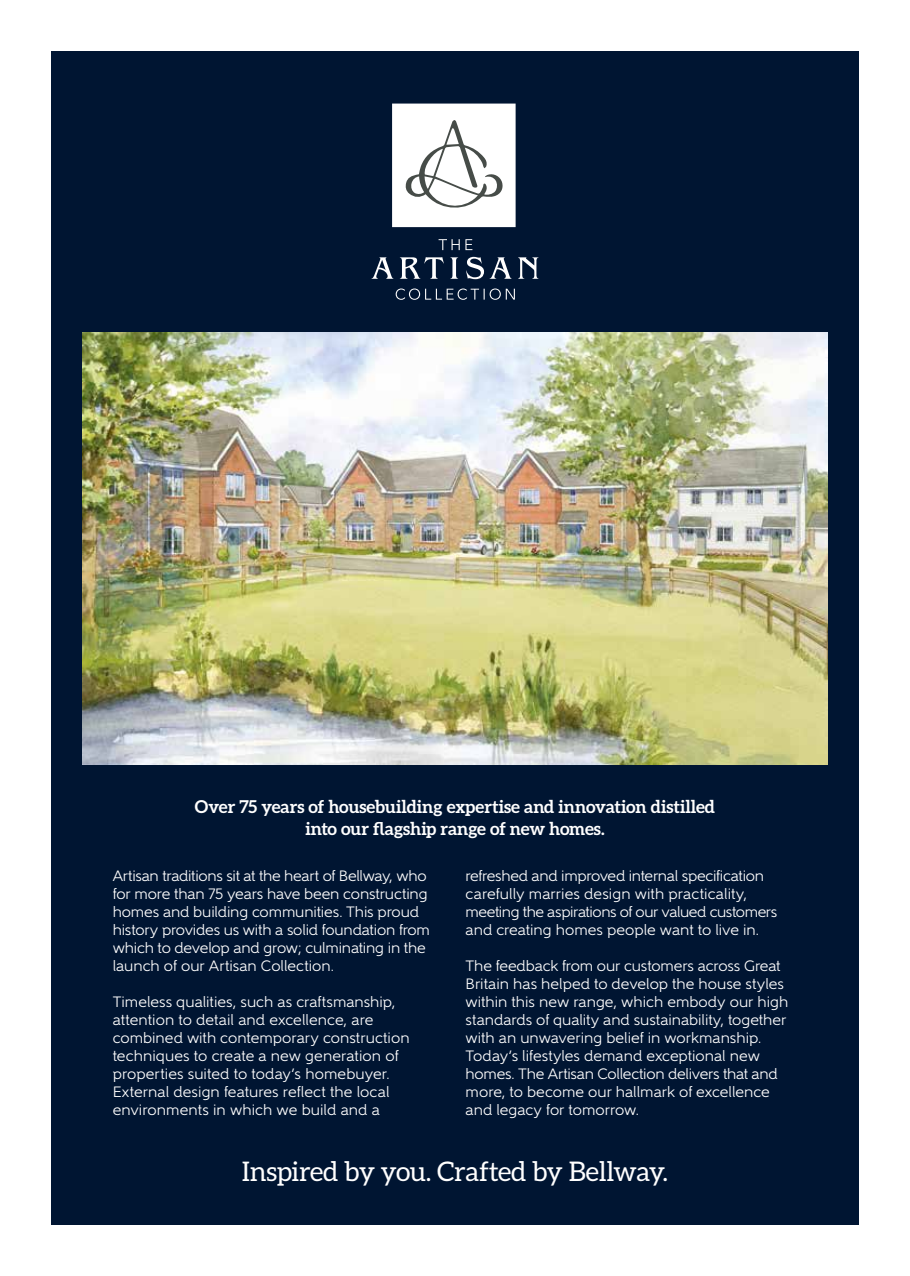
<style>
.page{position:relative;width:910px;height:1276px;background:#fff}
.page>*{position:absolute;margin:0;border:0;box-sizing:border-box;transform-origin:0 0}
.t1{font:27px "Aleo";letter-spacing:-.015em;color:#fff}
.t2{font:700 17.7px/21.3px "Aleo";letter-spacing:-.005em;color:#fff;text-align:center}
.t3{font:15px/18px "Gentleman 500";color:#fff}
</style>
<div class="page">
<div style="left:51px;top:51px;width:808px;height:1174px;background:#001532"></div>
<img style="left:83px;top:332px;width:744px;height:432px">
<svg style="left:371px;top:104px;width:168px;height:196px"></svg>
<p class="t2" style="left:195px;top:796px;width:522px">Over 75 years of housebuilding expertise and innovation distilled into our flagship range of new homes.</p>
<p class="t3" style="left:113px;top:866px;width:319px">Artisan traditions sit at the heart of Bellway, who for more than 75 years have been constructing homes and building communities. This proud history provides us with a solid foundation from which to develop and grow; culminating in the launch of our Artisan Collection.</p>
<p class="t3" style="left:113px;top:992px;width:298px">Timeless qualities, such as craftsmanship, attention to detail and excellence, are combined with contemporary construction techniques to create a new generation of properties suited to today’s homebuyer.<br>External design features reflect the local environments in which we build and a</p>
<p class="t3" style="left:466px;top:866px;width:313px">refreshed and improved internal specification carefully marries design with practicality, meeting the aspirations of our valued customers and creating homes people want to live in.</p>
<p class="t3" style="left:466px;top:956px;width:324px">The feedback from our customers across Great Britain has helped to develop the house styles within this new range, which embody our high standards of quality and sustainability, together with an unwavering belief in workmanship.<br>Today’s lifestyles demand exceptional new homes. The Artisan Collection delivers that and more, to become our hallmark of excellence and legacy for tomorrow.</p>
<h1 class="t1" style="left:242px;top:1156px;width:428px">Inspired by you. Crafted by Bellway.</h1>
</div>
